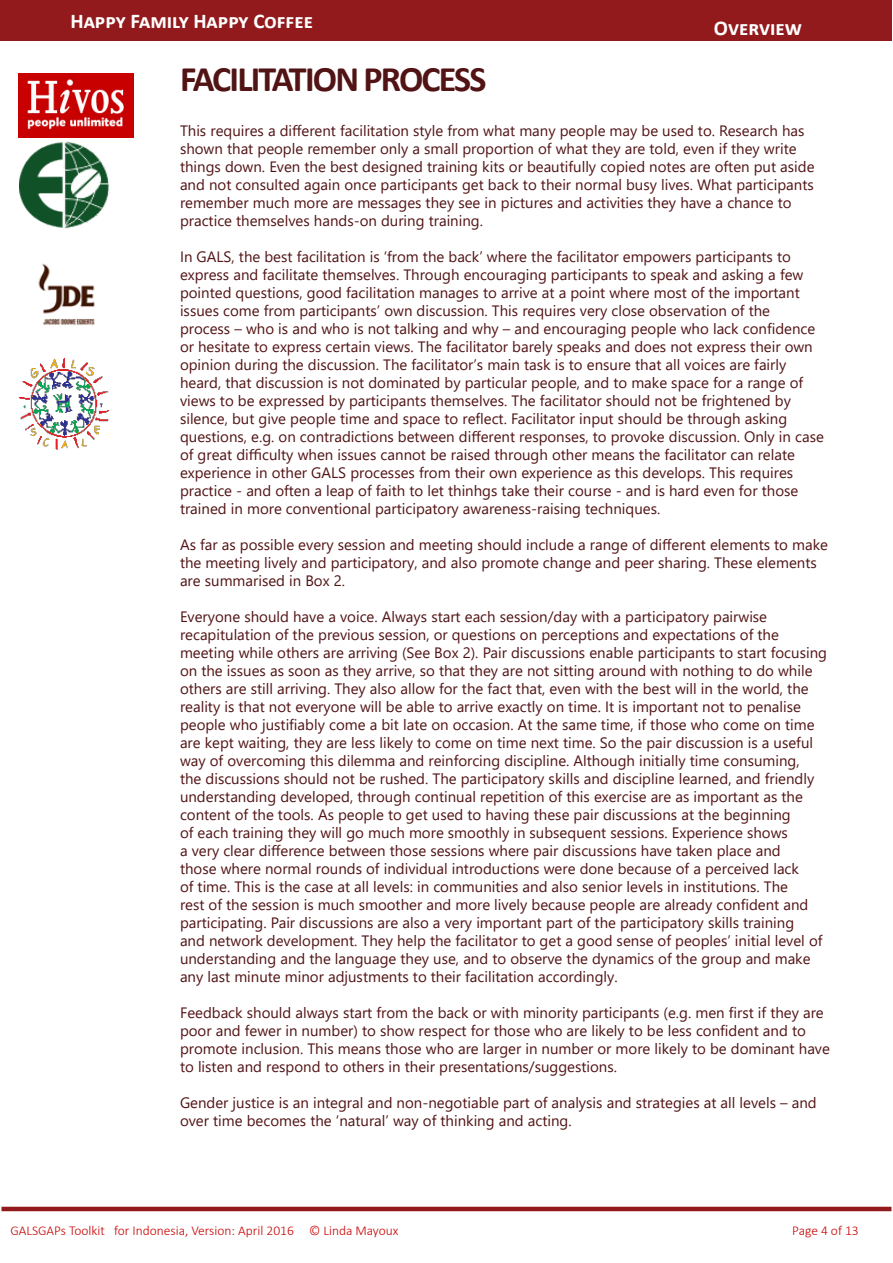
<style>
.page{position:relative;width:893px;height:1263px;background:#fff}
.page>*{position:absolute;margin:0;border:0;box-sizing:border-box;transform-origin:0 0}
.t1{font:700 36px "Calibri";letter-spacing:-.05em;color:#511314}
.t2{font:700 21px "Calibri";color:#fff}
.t3{font:15px/18px "Segoe UI";color:#511314}
.t4{font:300 13.5px "Calibri";color:#c80000}
</style>
<div class="page">
<img style="left:18px;top:74px;width:115px;height:64px">
<img style="left:18px;top:358px;width:92px;height:92px">
<div style="left:0;top:0;width:891px;height:40px;background:#921a1c"></div>
<hr style="left:892px;top:0;width:1px;height:40px;background:#921a1c">
<hr style="left:2px;top:1207px;width:889px;height:4px;background:#921a1c">
<img style="left:20px;top:141px;width:90px;height:88px">
<img style="left:38px;top:263px;width:57px;height:62px">
<h2 class="t2" style="left:70px;top:6px;width:244px">Happy Family Happy Coffee</h2>
<h2 class="t2" style="left:714px;top:13px;width:90px">Overview</h2>
<h1 class="t1" style="left:180px;top:54px;width:308px">FACILITATION PROCESS</h1>
<p class="t3" style="left:180px;top:122px;width:636px">This requires a different facilitation style from what many people may be used to. Research has shown that people remember only a small proportion of what they are told, even if they write things down. Even the best designed training kits or beautifully copied notes are often put aside and not consulted again once participants get back to their normal busy lives. What participants remember much more are messages they see in pictures and activities they have a chance to practice themselves hands-on during training.</p>
<p class="t3" style="left:180px;top:248px;width:645px">In GALS, the best facilitation is ‘from the back’ where the facilitator empowers participants to express and facilitate themselves. Through encouraging participants to speak and asking a few pointed questions, good facilitation manages to arrive at a point where most of the important issues come from participants’ own discussion. This requires very close observation of the process – who is and who is not talking and why – and encouraging people who lack confidence or hesitate to express certain views. The facilitator barely speaks and does not express their own opinion during the discussion. The facilitator’s main task is to ensure that all voices are fairly heard, that discussion is not dominated by particular people, and to make space for a range of views to be expressed by participants themselves. The facilitator should not be frightened by silence, but give people time and space to reflect. Facilitator input should be through asking questions, e.g. on contradictions between different responses, to provoke discussion. Only in case of great difficulty when issues cannot be raised through other means the facilitator can relate experience in other GALS processes from their own experience as this develops. This requires practice - and often a leap of faith to let thinhgs take their course - and is hard even for those trained in more conventional participatory awareness-raising techniques.</p>
<p class="t3" style="left:180px;top:536px;width:649px">As far as possible every session and meeting should include a range of different elements to make the meeting lively and participatory, and also promote change and peer sharing. These elements are summarised in Box 2.</p>
<p class="t3" style="left:180px;top:608px;width:648px">Everyone should have a voice. Always start each session/day with a participatory pairwise recapitulation of the previous session, or questions on perceptions and expectations of the meeting while others are arriving (See Box 2). Pair discussions enable participants to start focusing on the issues as soon as they arrive, so that they are not sitting around with nothing to do while others are still arriving. They also allow for the fact that, even with the best will in the world, the reality is that not everyone will be able to arrive exactly on time. It is important not to penalise people who justifiably come a bit late on occasion. At the same time, if those who come on time are kept waiting, they are less likely to come on time next time. So the pair discussion is a useful way of overcoming this dilemma and reinforcing discipline. Although initially time consuming,<br>the discussions should not be rushed. The participatory skills and discipline learned, and friendly understanding developed, through continual repetition of this exercise are as important as the content of the tools. As people to get used to having these pair discussions at the beginning<br>of each training they will go much more smoothly in subsequent sessions. Experience shows<br>a very clear difference between those sessions where pair discussions have taken place and<br>those where normal rounds of individual introductions were done because of a perceived lack<br>of time. This is the case at all levels: in communities and also senior levels in institutions. The<br>rest of the session is much smoother and more lively because people are already confident and participating. Pair discussions are also a very important part of the participatory skills training<br>and network development. They help the facilitator to get a good sense of peoples’ initial level of understanding and the language they use, and to observe the dynamics of the group and make any last minute minor adjustments to their facilitation accordingly.</p>
<p class="t3" style="left:180px;top:1004px;width:651px">Feedback should always start from the back or with minority participants (e.g. men first if they are poor and fewer in number) to show respect for those who are likely to be less confident and to promote inclusion. This means those who are larger in number or more likely to be dominant have to listen and respond to others in their presentations/suggestions.</p>
<p class="t3" style="left:180px;top:1094px;width:638px">Gender justice is an integral and non-negotiable part of analysis and strategies at all levels – and over time becomes the ‘natural’ way of thinking and acting.</p>
<p class="t4" style="left:10px;top:1222px;width:390px">GALSGAPs Toolkit for Indonesia, Version: April 2016 © Linda Mayoux</p>
<p class="t4" style="left:792px;top:1222px;width:68px">Page 4 of 13</p>
</div>
